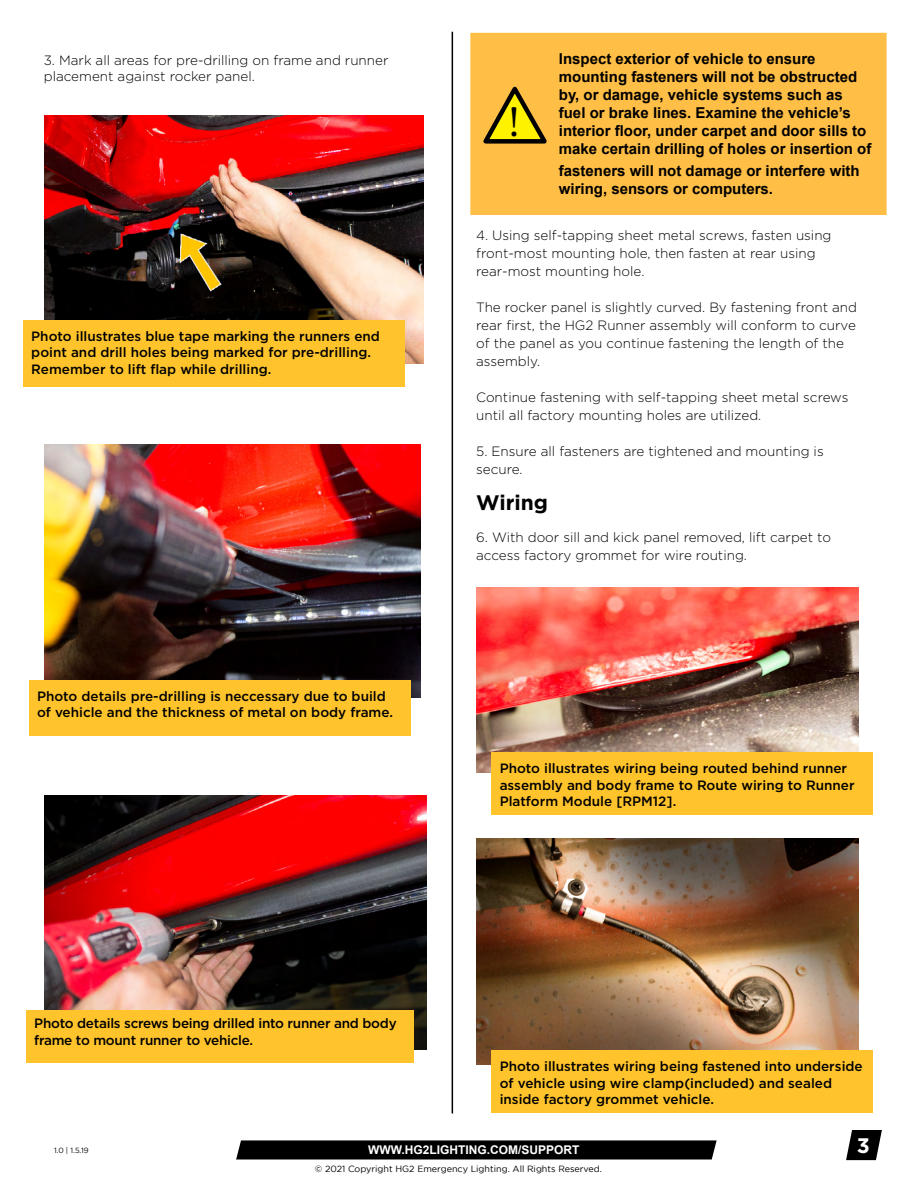
<style>
.page{position:relative;width:918px;height:1188px;background:#fff}
.page>*{position:absolute;margin:0;border:0;box-sizing:border-box;transform-origin:0 0}
.t1{font:43.5px "Minion Pro";color:#000}
.t2{font:700 21px "Gotham";color:#000}
.t3{font:700 21px "Gotham";color:#fff}
.t4{font:700 15px/18px "Arial";color:#000}
.t5{font:300 13.5px/18px "Gotham";color:#000}
.t6{font:500 13.5px/16.5px "Gotham";color:#000}
.t7{font:500 13.5px/16.5px "Gotham";letter-spacing:-.02em;color:#000}
.t8{font:700 12px "Arial";color:#fff}
.t9{font:9px "Gotham";color:#000}
.t10{font:7.5px "Gotham";color:#000}
</style>
<div class="page">
<div style="left:469px;top:31px;width:419px;height:186px;background:#ffbe45;border:2px solid #fff"></div>
<hr style="left:452px;top:32px;width:1px;height:1082px;background:#000">
<svg style="left:483px;top:86px;width:64px;height:58px"></svg>
<svg style="left:846px;top:1130px;width:36px;height:30px"></svg>
<svg style="left:236px;top:1140px;width:481px;height:20px;background:#0e0e0e"></svg>
<img style="left:44px;top:795px;width:382px;height:254px">
<div style="left:26px;top:1010px;width:388px;height:53px;background:#ffc42c"></div>
<img style="left:44px;top:115px;width:379px;height:248px">
<img style="left:44px;top:445px;width:376px;height:253px">
<div style="left:23px;top:320px;width:382px;height:67px;background:#ffc42c"></div>
<div style="left:29px;top:680px;width:382px;height:55px;background:#ffc42c"></div>
<img style="left:476px;top:588px;width:382px;height:185px">
<img style="left:476px;top:838px;width:382px;height:227px">
<div style="left:491px;top:752px;width:382px;height:63px;background:#ffc42c"></div>
<div style="left:491px;top:1050px;width:382px;height:63px;background:#ffc42c"></div>
<p class="t5" style="left:44px;top:52px;width:346px;line-height:16.2px">3. Mark all areas for pre-drilling on frame and runner placement against rocker panel.</p>
<p class="t6" style="left:31px;top:328px;width:350px">Photo illustrates blue tape marking the runners end point and drill holes being marked for pre-drilling.<br>Remember to lift flap while drilling.</p>
<p class="t6" style="left:37px;top:688px;width:358px">Photo details pre-drilling is neccessary due to build of vehicle and the thickness of metal on body frame.</p>
<h1 class="t1" style="left:508px;top:93px;width:14px">!</h1>
<p class="t4" style="left:559px;top:50px;width:314px">Inspect exterior of vehicle to ensure mounting fasteners will not be obstructed by, or damage, vehicle systems such as fuel or brake lines. Examine the vehicle’s interior floor, under carpet and door sills to make certain drilling of holes or insertion of</p>
<p class="t4" style="left:559px;top:162px;width:302px">fasteners will not damage or interfere with wiring, sensors or computers.</p>
<p class="t5" style="left:476px;top:226px;width:357px">4. Using self-tapping sheet metal screws, fasten using front-most mounting hole, then fasten at rear using rear-most mounting hole.</p>
<p class="t5" style="left:476px;top:298px;width:382px">The rocker panel is slightly curved. By fastening front and rear first, the HG2 Runner assembly will conform to curve of the panel as you continue fastening the length of the assembly.</p>
<p class="t5" style="left:476px;top:388px;width:374px">Continue fastening with self-tapping sheet metal screws until all factory mounting holes are utilized.</p>
<p class="t5" style="left:476px;top:442px;width:349px">5. Ensure all fasteners are tightened and mounting is secure.</p>
<h2 class="t2" style="left:476px;top:489px;width:73px">Wiring</h2>
<p class="t5" style="left:476px;top:528px;width:356px">6. With door sill and kick panel removed, lift carpet to access factory grommet for wire routing.</p>
<p class="t6" style="left:500px;top:760px;width:357px">Photo illustrates wiring being routed behind runner assembly and body frame to Route wiring to Runner<br>Platform Module [RPM12].</p>
<p class="t7" style="left:34px;top:1015px;width:364px">Photo details screws being drilled into runner and body frame to mount runner to vehicle.</p>
<p class="t6" style="left:500px;top:1058px;width:365px">Photo illustrates wiring being fastened into underside of vehicle using wire clamp(included) and sealed inside factory grommet vehicle.</p>
<p class="t10" style="left:54px;top:1146px;width:36px">1.0 | 1.5.19</p>
<p class="t8" style="left:368px;top:1142px;width:213px">WWW.HG2LIGHTING.COM/SUPPORT</p>
<h2 class="t3" style="left:857px;top:1132px;width:15px">3</h2>
<p class="t9" style="left:315px;top:1164px;width:289px">© 2021 Copyright HG2 Emergency Lighting. All Rights Reserved.</p>
</div>
